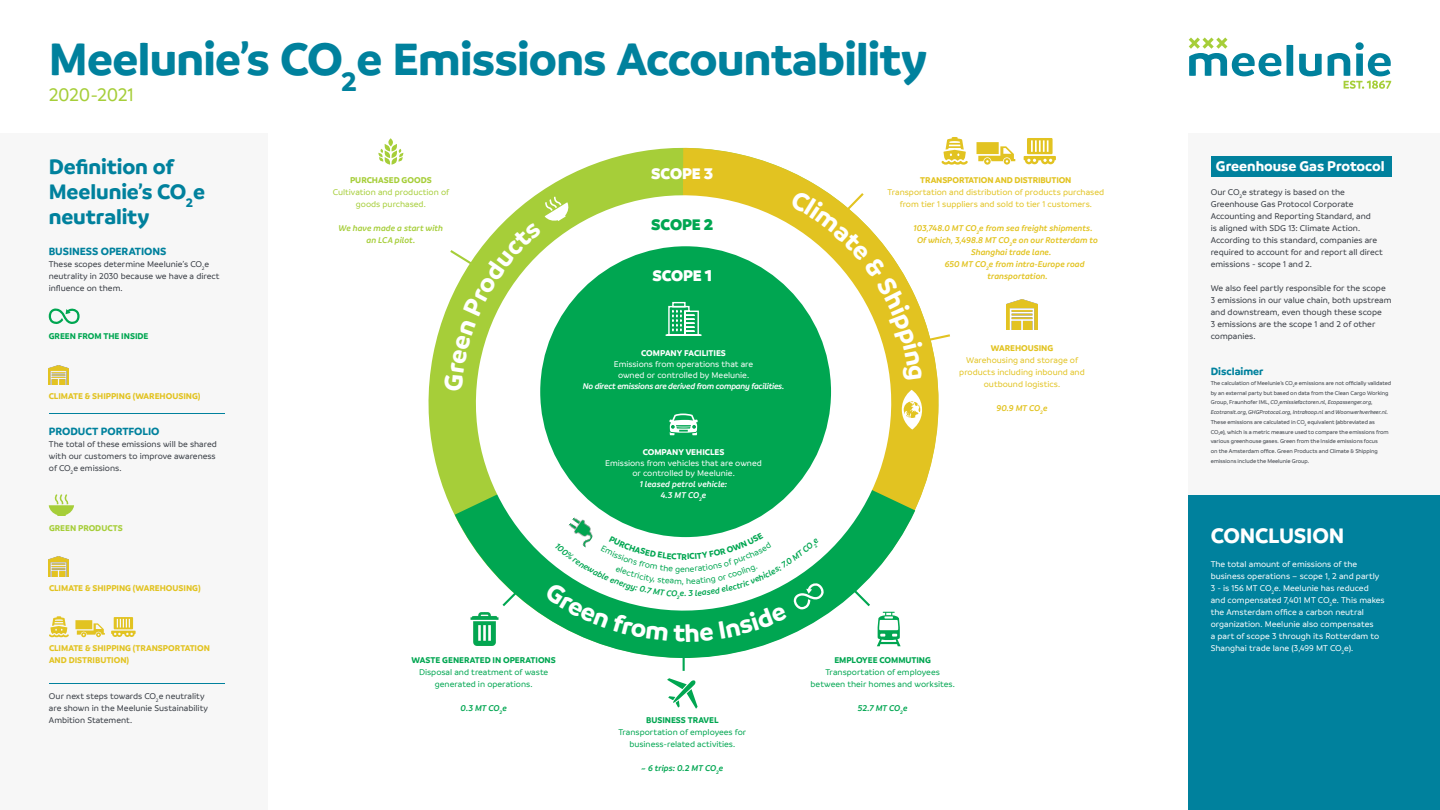
<style>
.page{position:relative;width:1440px;height:810px;background:#fff}
.page>*{position:absolute;margin:0;border:0;box-sizing:border-box;transform-origin:0 0}
.t1{font:700 48.75px "Branding";letter-spacing:-.015em;color:#00819d}
.t2{font:700 22.5px/24.8px "Branding";letter-spacing:-.005em;color:#00819d}
.t3{font:700 22.5px "Branding";letter-spacing:-.005em;color:#fff}
.t4{font:500 19.5px "Branding";letter-spacing:-.02em;color:#a6ce39}
.t5{font:900 16.5px "Branding";letter-spacing:-.005em;color:#fff}
.t6{font:900 16.5px "Branding";letter-spacing:-.005em;color:#00a651}
.t7{font:700 15px "Branding";color:#fff}
.t8{font:700 11.25px "Branding";color:#00819d}
.t9{font:500 9px/12px "Branding";color:#363b42}
.t10{font:500 9px/12px "Branding";color:#fff;text-align:center}
.t11{font:500 9px/12px "Branding";color:#00a651;text-align:center}
.t12{font:500 9px/12px "Branding";color:#e2c321;text-align:center}
.t13{font:italic 600 9px "Branding";color:#e2c321}
.t14{font:700 9px/12px "Branding";letter-spacing:-.005em;color:#e2c321}
.t15{font:700 9px "Branding";color:#00a651}
.t16{font:italic 600 9px "Branding";letter-spacing:-.03em;color:#fff}
.t17{font:500 9px/12px "Branding";color:#a6ce39;text-align:center}
.t18{font:italic 600 9px "Branding";letter-spacing:-.005em;color:#00a651}
.t19{font:700 9px "Branding";letter-spacing:-.005em;color:#fff}
.t20{font:italic 600 9px/12px "Branding";color:#a6ce39;text-align:center}
.t21{font:italic 600 9px/10.8px "Branding";color:#fff;text-align:center}
.t22{font:700 9px "Branding";color:#a6ce39}
.t23{font:500 6px/9.8px "Branding";letter-spacing:-.01em;color:#363b42}
.s1{font-style:italic}
</style>
<div class="page">
<div style="left:1189px;top:134px;width:251px;height:676px;background:#f7f7f7"></div>
<svg style="left:428px;top:147px;width:260px;height:524px"></svg>
<svg style="left:682px;top:148px;width:257px;height:363px"></svg>
<svg style="left:455px;top:403px;width:460px;height:257px"></svg>
<div style="left:0;top:134px;width:268px;height:676px;background:#f7f7f7"></div>
<svg style="left:458px;top:178px;width:451px;height:450px"></svg>
<div style="left:540px;top:246px;width:291px;height:291px;background:#00a651;border-radius:50%"></div>
<img style="left:563px;top:513px;width:36px;height:20px">
<svg style="left:1189px;top:38px;width:92px;height:38px"></svg>
<svg style="left:1287px;top:45px;width:6px;height:31px"></svg>
<svg style="left:1299px;top:54px;width:23px;height:22px"></svg>
<div style="left:1355px;top:42px;width:9px;height:8px;background:#00819d;border-radius:50%"></div>
<svg style="left:1328px;top:53px;width:63px;height:36px"></svg>
<svg style="left:669px;top:414px;width:29px;height:21px"></svg>
<svg style="left:667px;top:678px;width:31px;height:31px"></svg>
<svg style="left:665px;top:301px;width:37px;height:35px"></svg>
<svg style="left:902px;top:390px;width:20px;height:40px"></svg>
<img style="left:1007px;top:300px;width:30px;height:30px">
<img style="left:468px;top:613px;width:33px;height:32px">
<div style="left:1189px;top:495px;width:251px;height:315px;background:#00819d"></div>
<div style="left:1211px;top:156px;width:180px;height:21px;background:#00819d"></div>
<svg style="left:841px;top:577px;width:60px;height:69px"></svg>
<svg style="left:500px;top:577px;width:32px;height:32px"></svg>
<svg style="left:683px;top:654px;width:2px;height:17px"></svg>
<svg style="left:977px;top:142px;width:38px;height:23px"></svg>
<svg style="left:1024px;top:138px;width:32px;height:26px"></svg>
<svg style="left:941px;top:137px;width:27px;height:28px"></svg>
<div style="left:388px;top:138px;width:5px;height:8px;background:#a6ce39;border-radius:50%"></div>
<svg style="left:378px;top:144px;width:25px;height:21px"></svg>
<svg style="left:49px;top:308px;width:31px;height:16px"></svg>
<svg style="left:49px;top:494px;width:25px;height:22px"></svg>
<img style="left:49px;top:365px;width:19px;height:20px">
<img style="left:49px;top:557px;width:19px;height:19px">
<hr style="left:49px;top:413px;width:176px;height:1px;background:#00819d">
<hr style="left:49px;top:683px;width:176px;height:1px;background:#00819d">
<svg style="left:75px;top:620px;width:30px;height:17px"></svg>
<svg style="left:111px;top:617px;width:25px;height:20px"></svg>
<svg style="left:49px;top:616px;width:20px;height:21px"></svg>
<svg style="left:444px;top:197px;width:125px;height:194px"></svg>
<svg style="left:790px;top:190px;width:160px;height:191px"></svg>
<svg style="left:544px;top:533px;width:280px;height:109px"></svg>
<h1 class="t1" style="left:49px;top:31px;width:880px">Meelunie’s CO<sub>2</sub>e Emissions Accountability</h1>
<h3 class="t4" style="left:49px;top:84px;width:87px">2020-2021</h3>
<h2 class="t2" style="left:49px;top:155px;width:158px">Definition of<br>Meelunie’s CO<sub>2</sub>e neutrality</h2>
<p class="t8" style="left:49px;top:245px;width:119px">BUSINESS OPERATIONS</p>
<p class="t9" style="left:49px;top:258px;width:172px">These scopes determine Meelunie’s CO<sub>2</sub>e neutrality in 2030 because we have a direct influence on them.</p>
<p class="t15" style="left:49px;top:331px;width:101px">GREEN FROM THE INSIDE</p>
<p class="t14" style="left:49px;top:390px;width:153px">CLIMATE &amp; SHIPPING (WAREHOUSING)</p>
<p class="t8" style="left:49px;top:425px;width:112px">PRODUCT PORTFOLIO</p>
<p class="t9" style="left:49px;top:438px;width:169px;text-align:justify">The total of these emissions will be shared with our customers to improve awareness of CO<sub>2</sub>e emissions.</p>
<p class="t22" style="left:49px;top:523px;width:75px">GREEN PRODUCTS</p>
<p class="t14" style="left:49px;top:582px;width:153px">CLIMATE &amp; SHIPPING (WAREHOUSING)</p>
<p class="t14" style="left:49px;top:642px;width:162px">CLIMATE &amp; SHIPPING (TRANSPORTATION<br>AND DISTRIBUTION)</p>
<p class="t9" style="left:49px;top:690px;width:161px">Our next steps towards CO<sub>2</sub>e neutrality are shown in the Meelunie Sustainability<br>Ambition Statement.</p>
<p class="t22" style="left:350px;top:175px;width:83px">PURCHASED GOODS</p>
<p class="t17" style="left:333px;top:186px;width:118px">Cultivation and production of goods purchased.</p>
<p class="t20" style="left:339px;top:222px;width:106px">We have made a start with an LCA pilot.</p>
<h3 class="t5" style="left:651px;top:163px;width:64px">SCOPE 3</h3>
<h3 class="t6" style="left:651px;top:214px;width:64px">SCOPE 2</h3>
<h3 class="t5" style="left:652px;top:266px;width:61px">SCOPE 1</h3>
<p class="t15" style="left:412px;top:655px;width:146px">WASTE GENERATED IN OPERATIONS</p>
<p class="t11" style="left:419px;top:666px;width:131px">Disposal and treatment of waste generated in operations.</p>
<p class="t18" style="left:461px;top:703px;width:48px">0.3 MT CO<sub>2</sub>e</p>
<p class="t19" style="left:641px;top:348px;width:86px">COMPANY FACILITIES</p>
<p class="t10" style="left:614px;top:359px;width:141px;line-height:10.8px">Emissions from operations that are owned or controlled by Meelunie.</p>
<p class="t16" style="left:583px;top:381px;width:203px">No direct emissions are derived from company facilities.</p>
<p class="t19" style="left:643px;top:447px;width:83px">COMPANY VEHICLES</p>
<p class="t10" style="left:605px;top:457px;width:158px;line-height:10.8px">Emissions from vehicles that are owned or controlled by Meelunie.</p>
<p class="t21" style="left:640px;top:479px;width:89px">1 leased petrol vehicle:<br>4.3 MT CO<sub>2</sub>e</p>
<p class="t11" style="left:680px;top:563px;width:6px">e</p>
<p class="t11" style="left:682px;top:575px;width:4px">,</p>
<p class="t18" style="left:680px;top:588px;width:6px">e</p>
<p class="t15" style="left:646px;top:715px;width:74px">BUSINESS TRAVEL</p>
<p class="t11" style="left:618px;top:726px;width:129px">Transportation of employees for business-related activities.</p>
<p class="t18" style="left:641px;top:763px;width:84px">~ 6 trips: 0.2 MT CO<sub>2</sub>e</p>
<p class="t14" style="left:920px;top:174px;width:153px">TRANSPORTATION AND DISTRIBUTION</p>
<p class="t12" style="left:888px;top:186px;width:218px">Transportation and distribution of products purchased from tier 1 suppliers and sold to tier 1 customers.</p>
<p class="t13" style="left:914px;top:223px;width:181px">103,748.0 MT CO<sub>2</sub>e from sea freight shipments.</p>
<p class="t13" style="left:917px;top:235px;width:183px">Of which, 3,498.8 MT CO<sub>2</sub>e on our Rotterdam to</p>
<p class="t13" style="left:971px;top:247px;width:82px">Shanghai trade lane.</p>
<p class="t13" style="left:945px;top:259px;width:141px">650 MT CO<sub>2</sub>e from intra-Europe road</p>
<p class="t13" style="left:988px;top:271px;width:62px">transportation.</p>
<p class="t14" style="left:991px;top:342px;width:64px">WAREHOUSING</p>
<p class="t12" style="left:959px;top:354px;width:127px">Warehousing and storage of products including inbound and outbound logistics.</p>
<p class="t13" style="left:997px;top:403px;width:53px">90.9 MT CO<sub>2</sub>e</p>
<p class="t15" style="left:834px;top:655px;width:98px">EMPLOYEE COMMUTING</p>
<p class="t11" style="left:811px;top:666px;width:146px">Transportation of employees between their homes and worksites.</p>
<p class="t18" style="left:858px;top:703px;width:51px">52.7 MT CO<sub>2</sub>e</p>
<h3 class="t7" style="left:1216px;top:158px;width:170px">Greenhouse Gas Protocol</h3>
<p class="t9" style="left:1211px;top:186px;width:174px">Our CO<sub>2</sub>e strategy is based on the Greenhouse Gas Protocol Corporate Accounting and Reporting Standard, and<br>is aligned with SDG 13: Climate Action.<br>According to this standard, companies are required to account for and report all direct emissions - scope 1 and 2.</p>
<p class="t9" style="left:1211px;top:282px;width:182px">We also feel partly responsible for the scope 3 emissions in our value chain, both upstream and downstream, even though these scope<br>3 emissions are the scope 1 and 2 of other companies.</p>
<p class="t8" style="left:1211px;top:365px;width:54px">Disclaimer</p>
<p class="t23" style="left:1211px;top:378px;width:182px">The calculation of Meelunie’s CO<sub>2</sub>e emissions are not officially validated by an external party but based on data from the Clean Cargo Working Group, Fraunhofer IML, <span class="s1">CO</span><sub>2</sub><span class="s1">emissiefactoren.nl</span>, <span class="s1">Ecopassenger.org</span>, <span class="s1">Ecotransit.org</span>, <span class="s1">GHGProtocal.org</span>, <span class="s1">Intrakoop.nl</span> and <span class="s1">Woonwerkverkeer.nl.<br></span>These emissions are calculated in CO<sub>2</sub> equivalent (abbreviated as CO<sub>2</sub>e), which is a metric measure used to compare the emissions from various greenhouse gases. Green from the Inside emissions focus<br>on the Amsterdam office. Green Products and Climate &amp; Shipping emissions include the Meelunie Group.</p>
<h2 class="t3" style="left:1211px;top:523px;width:135px">CONCLUSION</h2>
<p class="t10" style="left:1211px;top:558px;width:176px;text-align:left">The total amount of emissions of the business operations – scope 1, 2 and partly 3 - is 156 MT CO<sub>2</sub>e. Meelunie has reduced and compensated 7,401 MT CO<sub>2</sub>e. This makes the Amsterdam office a carbon neutral organization. Meelunie also compensates<br>a part of scope 3 through its Rotterdam to Shanghai trade lane (3,499 MT CO<sub>2</sub>e).</p>
</div>
